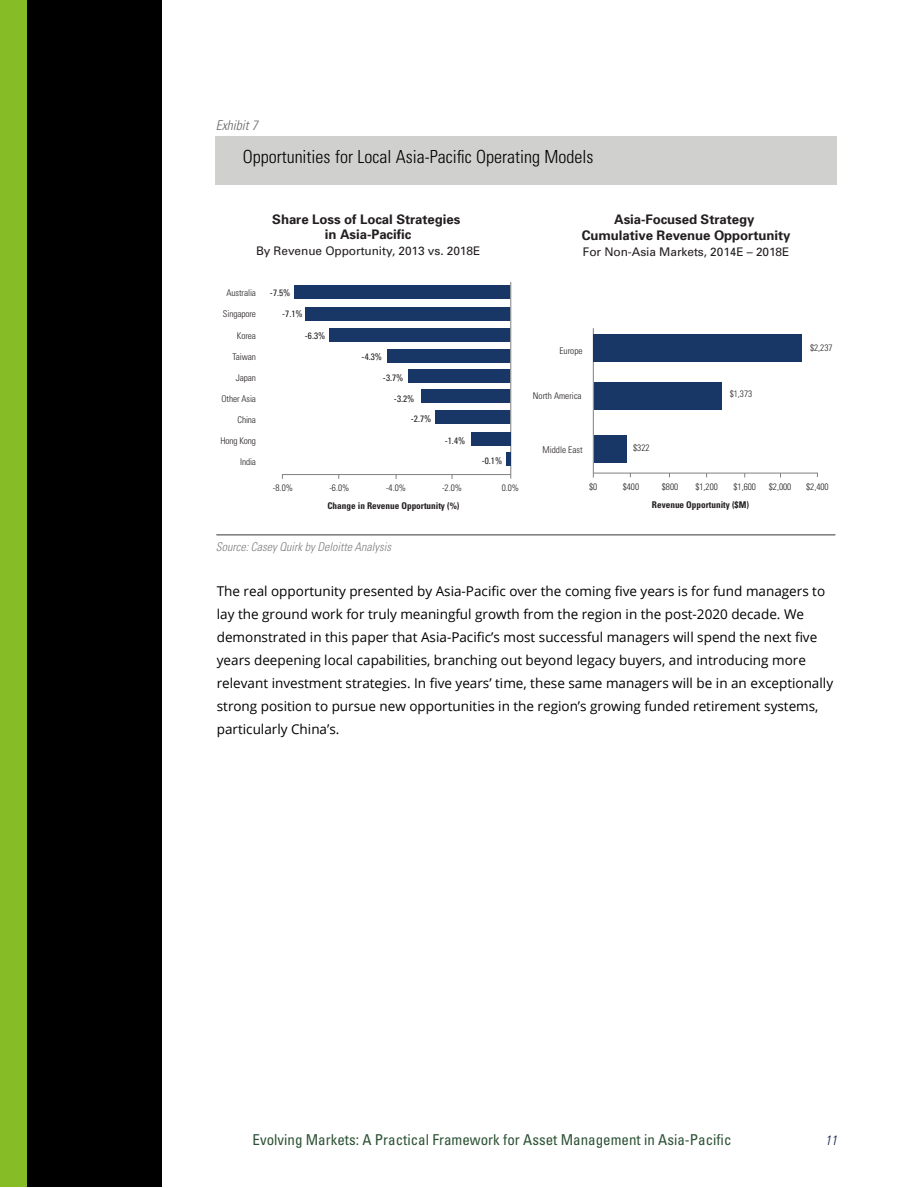
<style>
.page{position:relative;width:918px;height:1188px;background:#fff}
.page>*{position:absolute;margin:0;border:0;box-sizing:border-box;transform-origin:0 0}
.t1{font:300 condensed 18px "Univers";color:#000}
.t2{font:condensed 15px "Univers";color:#2c5234}
.t3{font:13.5px/23px "Open Sans";color:#000}
.t4{font:italic 300 condensed 13.5px "Univers";color:#666}
.t5{font:italic 300 condensed 13.5px "Univers";color:#0c104b}
.t6{font:700 13.2px/15.9px "Univers";letter-spacing:-.005em;color:#231f20;text-align:center}
.t7{font:italic 300 condensed 12px "Univers";color:#7f807f}
.t8{font:11.85px "Univers";letter-spacing:-.005em;color:#231f20}
.t9{font:300 condensed 9.3px "Univers";letter-spacing:-.01em;color:#231f20}
.t10{font:700 condensed 9.3px "Univers";color:#231f20}
.t11{font:condensed 9.3px "Univers";color:#231f20}
</style>
<div class="page">
<div style="left:216px;top:136px;width:621px;height:49px;background:#d0d0ce"></div>
<hr style="left:216px;top:534px;width:619px;height:2px;background:#7f807f">
<div style="left:294px;top:285px;width:217px;height:14px;background:#193766"></div>
<div style="left:305px;top:308px;width:206px;height:13px;background:#193766"></div>
<div style="left:329px;top:328px;width:182px;height:13px;background:#193766"></div>
<div style="left:387px;top:349px;width:124px;height:14px;background:#193766"></div>
<div style="left:408px;top:369px;width:103px;height:13px;background:#193766"></div>
<div style="left:421px;top:390px;width:90px;height:13px;background:#193766"></div>
<div style="left:435px;top:411px;width:76px;height:13px;background:#193766"></div>
<hr style="left:510px;top:282px;width:1px;height:197px;background:#7f807f">
<div style="left:471px;top:432px;width:40px;height:13px;background:#193766"></div>
<hr style="left:507px;top:452px;width:4px;height:13px;background:#193766">
<hr style="left:282px;top:474px;width:229px;height:1px;background:#7f807f">
<hr style="left:593px;top:328px;width:1px;height:150px;background:#7f807f">
<div style="left:593px;top:334px;width:209px;height:28px;background:#193766"></div>
<hr style="left:594px;top:473px;width:224px;height:1px;background:#7f807f">
<div style="left:594px;top:382px;width:127px;height:28px;background:#193766"></div>
<div style="left:594px;top:435px;width:32px;height:27px;background:#193766"></div>
<div style="left:0;top:0;width:162px;height:1187px;background:#000"></div>
<div style="left:0;top:0;width:27px;height:1187px;background:#86bc25"></div>
<p class="t4" style="left:216px;top:120px;width:44px">Exhibit 7</p>
<h1 class="t1" style="left:243px;top:150px;width:352px">Opportunities for Local Asia-Pacific Operating Models</h1>
<p class="t6" style="left:272px;top:212px;width:190px">Share Loss of Local Strategies in Asia-Pacific</p>
<p class="t8" style="left:256px;top:247px;width:226px">By Revenue Opportunity, 2013 vs. 2018E</p>
<p class="t11" style="left:270px;top:290px;width:22px">-7.5%</p>
<p class="t9" style="left:227px;top:290px;width:31px">Australia</p>
<p class="t9" style="left:223px;top:311px;width:35px">Singapore</p>
<p class="t9" style="left:237px;top:332px;width:21px">Korea</p>
<p class="t9" style="left:233px;top:353px;width:25px">Taiwan</p>
<p class="t9" style="left:236px;top:374px;width:22px">Japan</p>
<p class="t9" style="left:222px;top:395px;width:36px">Other Asia</p>
<p class="t9" style="left:237px;top:416px;width:20px">China</p>
<p class="t9" style="left:220px;top:437px;width:37px">Hong Kong</p>
<p class="t9" style="left:240px;top:459px;width:18px">India</p>
<p class="t11" style="left:282px;top:311px;width:22px">-7.1%</p>
<p class="t11" style="left:305px;top:332px;width:22px">-6.3%</p>
<p class="t11" style="left:362px;top:353px;width:22px">-4.3%</p>
<p class="t11" style="left:383px;top:374px;width:22px">-3.7%</p>
<p class="t11" style="left:394px;top:395px;width:22px">-3.2%</p>
<p class="t11" style="left:411px;top:415px;width:22px">-2.7%</p>
<p class="t11" style="left:445px;top:437px;width:22px">-1.4%</p>
<p class="t11" style="left:482px;top:458px;width:22px">-0.1%</p>
<p class="t6" style="left:582px;top:212px;width:210px">Asia-Focused Strategy<br>Cumulative Revenue Opportunity</p>
<p class="t8" style="left:583px;top:247px;width:208px">For Non-Asia Markets, 2014E – 2018E</p>
<p class="t9" style="left:560px;top:347px;width:25px">Europe</p>
<p class="t9" style="left:533px;top:392px;width:50px">North America</p>
<p class="t9" style="left:543px;top:446px;width:42px">Middle East</p>
<p class="t9" style="left:633px;top:444px;width:18px">$322</p>
<p class="t9" style="left:730px;top:390px;width:24px">$1,373</p>
<p class="t9" style="left:810px;top:345px;width:24px">$2,237</p>
<p class="t9" style="left:273px;top:485px;width:22px">-8.0%</p>
<p class="t9" style="left:329px;top:485px;width:22px">-6.0%</p>
<p class="t9" style="left:442px;top:485px;width:22px">-2.0%</p>
<p class="t9" style="left:502px;top:485px;width:19px">0.0%</p>
<p class="t10" style="left:328px;top:502px;width:133px">Change in Revenue Opportunity (%)</p>
<p class="t9" style="left:386px;top:485px;width:22px">-4.0%</p>
<p class="t7" style="left:216px;top:542px;width:177px">Source: Casey Quirk by Deloitte Analysis</p>
<p class="t9" style="left:589px;top:483px;width:10px">$0</p>
<p class="t9" style="left:623px;top:483px;width:18px">$400</p>
<p class="t9" style="left:695px;top:483px;width:24px">$1,200</p>
<p class="t9" style="left:733px;top:483px;width:24px">$1,600</p>
<p class="t9" style="left:769px;top:483px;width:24px">$2,000</p>
<p class="t9" style="left:806px;top:483px;width:24px">$2,400</p>
<p class="t9" style="left:662px;top:483px;width:18px">$800</p>
<p class="t10" style="left:652px;top:501px;width:99px">Revenue Opportunity ($M)</p>
<p class="t3" style="left:217px;top:579px;width:618px">The real opportunity presented by Asia-Pacific over the coming five years is for fund managers to lay the ground work for truly meaningful growth from the region in the post-2020 decade. We demonstrated in this paper that Asia-Pacific’s most successful managers will spend the next five years deepening local capabilities, branching out beyond legacy buyers, and introducing more relevant investment strategies. In five years’ time, these same managers will be in an exceptionally strong position to pursue new opportunities in the region’s growing funded retirement systems, particularly China’s.</p>
<p class="t2" style="left:253px;top:1134px;width:481px">Evolving Markets: A Practical Framework for Asset Management in Asia-Pacific</p>
<p class="t5" style="left:825px;top:1135px;width:13px">11</p>
</div>
